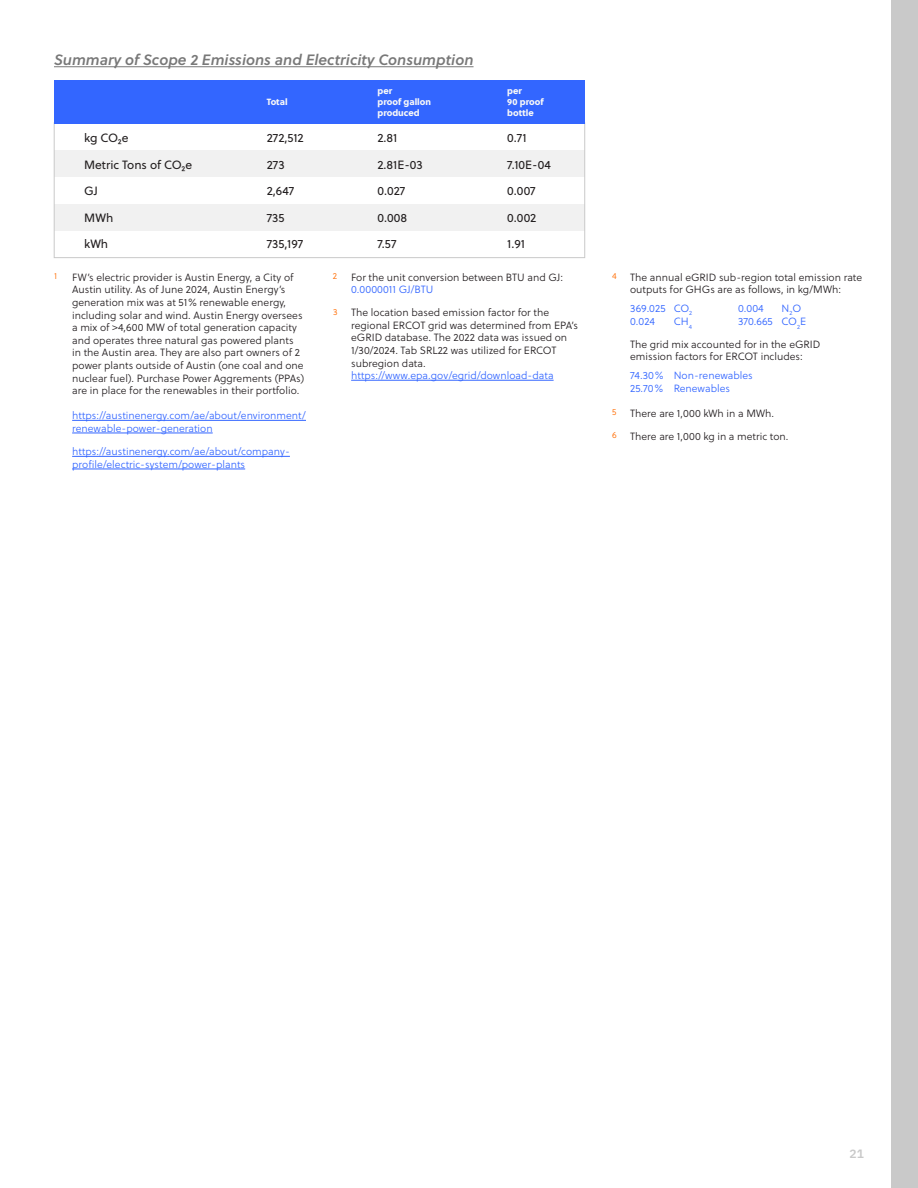
<style>
.page{position:relative;width:918px;height:1188px;background:#fff}
.page>*{position:absolute;margin:0;border:0;box-sizing:border-box;transform-origin:0 0}
.t1{font:italic 15px "Soleil Sb";color:#787878}
.t2{font:12px "Soleil";color:#231f20}
.t3{font:600 12px "IBM Plex Mono";color:#c9c9c9}
.t4{font:10.5px/12.6px "Soleil Lt";color:#241f21}
.t5{font:10.5px/12.6px "Soleil Lt";color:#36f}
.t6{font:9px/10.8px "Soleil Xb";color:#f8f8f8}
.t7{font:8.7px "Soleil Lt";color:#ff6c00}
.s1{color:#36f}
</style>
<div class="page">
<div style="left:891px;top:0;width:27px;height:1188px;background:#c9c9c9"></div>
<hr style="left:54px;top:66px;width:420px;height:1px;background:#787878">
<div style="left:54px;top:151px;width:531px;height:26px;background:#f1f1f1"></div>
<div style="left:54px;top:204px;width:531px;height:27px;background:#f1f1f1"></div>
<div style="left:54px;top:123px;width:531px;height:135px;border:1px solid #c9c9c9"></div>
<div style="left:54px;top:80px;width:531px;height:43px;background:#36f"></div>
<hr style="left:72px;top:420px;width:234px;height:1px;background:#36f">
<hr style="left:72px;top:433px;width:141px;height:1px;background:#36f">
<hr style="left:72px;top:456px;width:218px;height:1px;background:#36f">
<hr style="left:72px;top:469px;width:173px;height:1px;background:#36f">
<hr style="left:351px;top:380px;width:203px;height:1px;background:#36f">
<p class="t1" style="left:54px;top:49px;width:421px">Summary of Scope 2 Emissions and Electricity Consumption</p>
<p class="t2" style="left:84px;top:129px;width:46px">kg CO₂e</p>
<p class="t2" style="left:84px;top:156px;width:109px">Metric Tons of CO₂e</p>
<p class="t2" style="left:84px;top:182px;width:15px">GJ</p>
<p class="t2" style="left:84px;top:209px;width:31px">MWh</p>
<p class="t2" style="left:84px;top:235px;width:26px">kWh</p>
<p class="t6" style="left:267px;top:96px;width:22px">Total</p>
<p class="t2" style="left:267px;top:129px;width:38px">272,512</p>
<p class="t2" style="left:267px;top:156px;width:19px">273</p>
<p class="t2" style="left:267px;top:182px;width:29px">2,647</p>
<p class="t2" style="left:267px;top:209px;width:19px">735</p>
<p class="t2" style="left:267px;top:235px;width:38px">735,197</p>
<p class="t6" style="left:377px;top:85px;width:55px">per<br>proof gallon produced</p>
<p class="t2" style="left:377px;top:129px;width:21px">2.81</p>
<p class="t2" style="left:377px;top:156px;width:47px">2.81E-03</p>
<p class="t2" style="left:377px;top:182px;width:29px">0.027</p>
<p class="t2" style="left:377px;top:209px;width:31px">0.008</p>
<p class="t2" style="left:377px;top:235px;width:21px">7.57</p>
<p class="t6" style="left:507px;top:85px;width:38px">per<br>90 proof bottle</p>
<p class="t2" style="left:507px;top:129px;width:21px">0.71</p>
<p class="t2" style="left:507px;top:156px;width:45px">7.10E-04</p>
<p class="t2" style="left:507px;top:182px;width:30px">0.007</p>
<p class="t2" style="left:507px;top:209px;width:31px">0.002</p>
<p class="t2" style="left:507px;top:235px;width:19px">1.91</p>
<p class="t7" style="left:54px;top:270px;width:4px">1</p>
<p class="t4" style="left:72px;top:271px;width:234px">FW’s electric provider is Austin Energy, a City of Austin utility. As of June 2024, Austin Energy’s generation mix was at 51% renewable energy, including solar and wind. Austin Energy oversees a mix of &gt;4,600 MW of total generation capacity and operates three natural gas powered plants in the Austin area. They are also part owners of 2 power plants outside of Austin (one coal and one nuclear fuel). Purchase Power Aggrements (PPAs) are in place for the renewables in their portfolio.</p>
<p class="t5" style="left:72px;top:409px;width:235px">https://austinenergy.com/ae/about/environment/ renewable-power-generation</p>
<p class="t5" style="left:72px;top:445px;width:219px">https://austinenergy.com/ae/about/company&shy;profile/electric-system/power-plants</p>
<p class="t7" style="left:333px;top:270px;width:6px">2</p>
<p class="t4" style="left:630px;top:271px;width:234px">The annual eGRID sub-region total emission rate outputs for GHGs are as follows, in kg/MWh:</p>
<p class="t4" style="left:351px;top:271px;width:214px">For the unit conversion between BTU and GJ:<br><span class="s1">0.0000011 GJ/BTU</span></p>
<p class="t7" style="left:612px;top:270px;width:6px">4</p>
<p class="t7" style="left:333px;top:305px;width:6px">3</p>
<p class="t4" style="left:351px;top:306px;width:228px">The location based emission factor for the regional ERCOT grid was determined from EPA’s eGRID database. The 2022 data was issued on 1/30/2024. Tab SRL22 was utilized for ERCOT subregion data. <span class="s1">https://www.epa.gov/egrid/download-data</span></p>
<p class="t5" style="left:674px;top:302px;width:20px">CO<sub>2</sub></p>
<p class="t5" style="left:782px;top:302px;width:21px">N<sub>2</sub>O</p>
<p class="t5" style="left:674px;top:315px;width:20px">CH<sub>4</sub></p>
<p class="t5" style="left:782px;top:315px;width:26px">CO<sub>2</sub>E</p>
<p class="t5" style="left:630px;top:302px;width:37px">369.025</p>
<p class="t5" style="left:738px;top:302px;width:27px">0.004</p>
<p class="t5" style="left:630px;top:315px;width:27px">0.024</p>
<p class="t5" style="left:738px;top:315px;width:36px">370.665</p>
<p class="t4" style="left:630px;top:338px;width:192px">The grid mix accounted for in the eGRID emission factors for ERCOT includes:</p>
<p class="t5" style="left:630px;top:369px;width:35px">74.30%</p>
<p class="t5" style="left:630px;top:382px;width:35px">25.70%</p>
<p class="t5" style="left:674px;top:369px;width:81px">Non-renewables</p>
<p class="t5" style="left:674px;top:382px;width:58px">Renewables</p>
<p class="t7" style="left:612px;top:406px;width:6px">5</p>
<p class="t4" style="left:630px;top:407px;width:145px">There are 1,000 kWh in a MWh.</p>
<p class="t7" style="left:612px;top:429px;width:6px">6</p>
<p class="t4" style="left:630px;top:430px;width:160px">There are 1,000 kg in a metric ton.</p>
<p class="t3" style="left:850px;top:1145px;width:16px">21</p>
</div>
